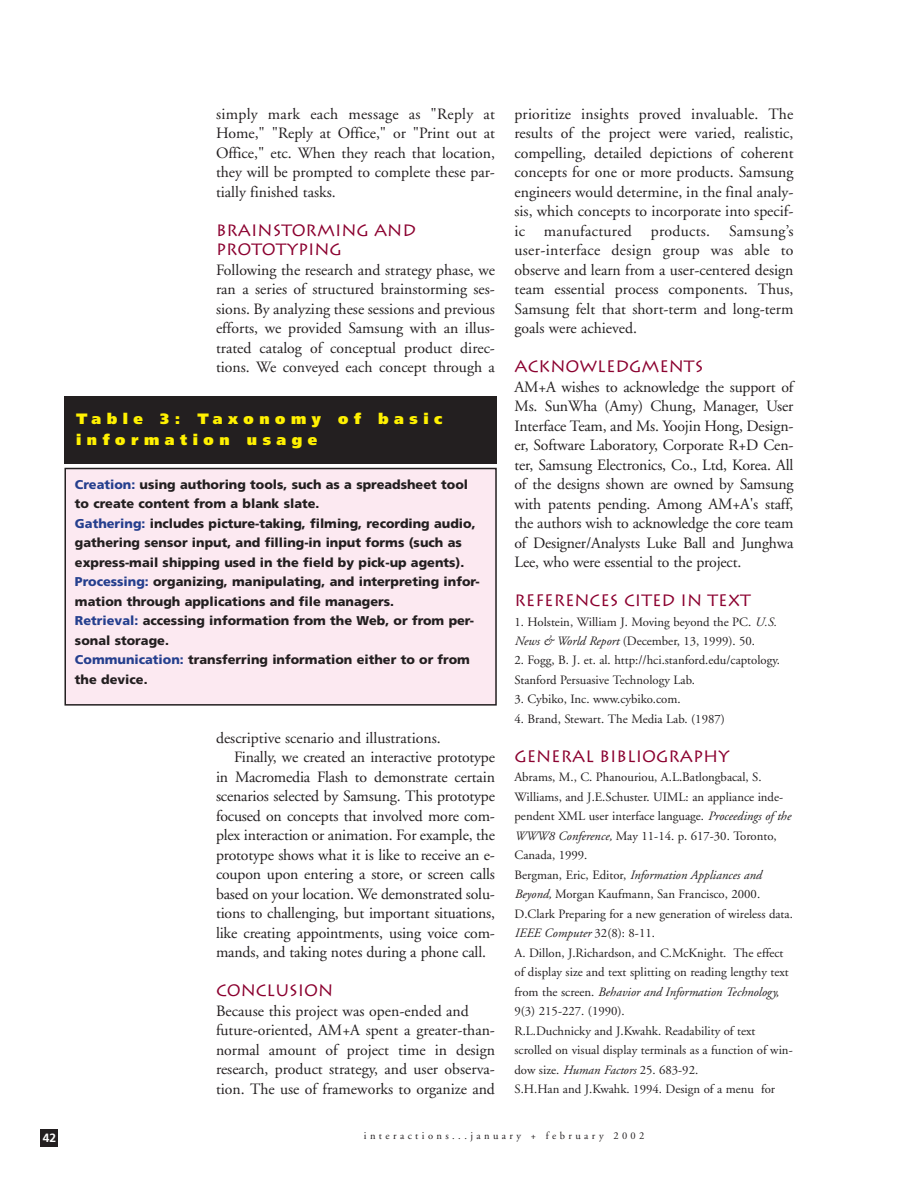
<style>
.page{position:relative;width:918px;height:1188px;background:#fff}
.page>*{position:absolute;margin:0;border:0;box-sizing:border-box;transform-origin:0 0}
.t1{font:16.5px/19.5px "Lithos";color:#8b012f}
.t2{font:15.75px/19.5px "Adobe Garamond";letter-spacing:-.01em;color:#231f20;text-align:justify}
.t3{font:900 15px/21px "Frutiger";letter-spacing:.37em;color:#fff101}
.t4{font:12.75px/19.5px "Adobe Garamond";color:#231f20}
.t5{font:900 12.75px/19.5px "Frutiger";color:#231f20}
.t6{font:700 12px "Frutiger";color:#fff}
.t7{font:10.5px "Adobe Garamond";letter-spacing:.325em;color:#231f20}
.s1{color:#253f8e}
.s2{font-style:italic}
</style>
<div class="page">
<div style="left:40px;top:1130px;width:18px;height:18px;background:#231f20"></div>
<div style="left:64px;top:396px;width:433px;height:68px;background:#231f20"></div>
<div style="left:65px;top:469px;width:431px;height:236px;background:#fce9f1"></div>
<div style="left:64px;top:468px;width:433px;height:238px;border:2px solid #231f20"></div>
<p class="t2" style="left:216px;top:105px;width:281px">simply mark each message as "Reply at Home," "Reply at Office," or "Print out at Office," etc. When they reach that location, they will be prompted to complete these par&shy;tially finished tasks.</p>
<p class="t1" style="left:216px;top:220px;width:202px">BRAINSTORMING AND<br>PROTOTYPING</p>
<p class="t2" style="left:216px;top:261px;width:281px">Following the research and strategy phase, we ran a series of structured brainstorming ses&shy;sions. By analyzing these sessions and previous efforts, we provided Samsung with an illus&shy;trated catalog of conceptual product direc&shy;tions. We conveyed each concept through a</p>
<p class="t3" style="left:76px;top:409px;width:368px">Table 3: Taxonomy of basic information usage</p>
<p class="t5" style="left:75px;top:476px;width:406px"><span class="s1">Creation:</span> using authoring tools, such as a spreadsheet tool to create content from a blank slate.<br><span class="s1">Gathering:</span> includes picture-taking, filming, recording audio, gathering sensor input, and filling-in input forms (such as express-mail shipping used in the field by pick-up agents).<br><span class="s1">Processing:</span> organizing, manipulating, and interpreting infor&shy;mation through applications and file managers.<br><span class="s1">Retrieval:</span> accessing information from the Web, or from per&shy;sonal storage.<br><span class="s1">Communication:</span> transferring information either to or from the device.</p>
<p class="t2" style="left:216px;top:729px;width:226px">descriptive scenario and illustrations.</p>
<p class="t2" style="left:234px;top:749px;width:263px">Finally, we created an interactive prototype</p>
<p class="t2" style="left:216px;top:768px;width:281px">in Macromedia Flash to demonstrate certain</p>
<p class="t2" style="left:216px;top:788px;width:280px">scenarios selected by Samsung. This prototype</p>
<p class="t2" style="left:216px;top:807px;width:280px">focused on concepts that involved more com-</p>
<p class="t2" style="left:216px;top:827px;width:281px">plex interaction or animation. For example, the</p>
<p class="t2" style="left:216px;top:846px;width:280px">prototype shows what it is like to receive an e-</p>
<p class="t2" style="left:216px;top:866px;width:280px">coupon upon entering a store, or screen calls</p>
<p class="t2" style="left:216px;top:885px;width:280px">based on your location. We demonstrated solu-</p>
<p class="t2" style="left:216px;top:905px;width:280px">tions to challenging, but important situations,</p>
<p class="t2" style="left:216px;top:924px;width:280px">like creating appointments, using voice com-</p>
<p class="t2" style="left:216px;top:944px;width:272px">mands, and taking notes during a phone call.</p>
<p class="t1" style="left:216px;top:981px;width:119px">CONCLUSION</p>
<p class="t2" style="left:216px;top:1002px;width:281px;text-align:left">Because this project was open-ended and future-oriented, AM+A spent a greater-than&shy;normal amount of project time in design research, product strategy, and user observa&shy;tion. The use of frameworks to organize and</p>
<p class="t2" style="left:514px;top:105px;width:281px">prioritize insights proved invaluable. The results of the project were varied, realistic, compelling, detailed depictions of coherent concepts for one or more products. Samsung engineers would determine, in the final analy&shy;sis, which concepts to incorporate into specif&shy;ic manufactured products. Samsung’s user-interface design group was able to observe and learn from a user-centered design team essential process components. Thus, Samsung felt that short-term and long-term goals were achieved.</p>
<p class="t1" style="left:514px;top:357px;width:190px">ACKNOWLEDGMENTS</p>
<p class="t2" style="left:514px;top:378px;width:281px">AM+A wishes to acknowledge the support of Ms. SunWha (Amy) Chung, Manager, User Interface Team, and Ms. Yoojin Hong, Design&shy;er, Software Laboratory, Corporate R+D Cen&shy;ter, Samsung Electronics, Co., Ltd, Korea. All of the designs shown are owned by Samsung with patents pending. Among AM+A's staff, the authors wish to acknowledge the core team of Designer/Analysts Luke Ball and Junghwa Lee, who were essential to the project.</p>
<p class="t1" style="left:514px;top:591px;width:238px">REFERENCES CITED IN TEXT</p>
<p class="t4" style="left:514px;top:613px;width:264px">1. Holstein, William J. Moving beyond the PC. <span class="s2">U.S.<br>News &amp; World Report</span> (December, 13, 1999). 50.</p>
<p class="t4" style="left:514px;top:652px;width:267px">2. Fogg, B. J. et. al. http://hci.stanford.edu/captology.<br>Stanford Persuasive Technology Lab.</p>
<p class="t4" style="left:514px;top:691px;width:168px">3. Cybiko, Inc. www.cybiko.com.</p>
<p class="t4" style="left:514px;top:710px;width:212px">4. Brand, Stewart. The Media Lab. (1987)</p>
<p class="t1" style="left:514px;top:747px;width:217px">GENERAL BIBLIOGRAPHY</p>
<p class="t4" style="left:514px;top:769px;width:280px">Abrams, M., C. Phanouriou, A.L.Batlongbacal, S.<br>Williams, and J.E.Schuster. UIML: an appliance inde&shy;pendent XML user interface language. <span class="s2">Proceedings of the WWW8 Conference,</span> May 11-14. p. 617-30. Toronto, Canada, 1999.<br>Bergman, Eric, Editor, <span class="s2">Information Appliances and Beyond,</span> Morgan Kaufmann, San Francisco, 2000.<br>D.Clark Preparing for a new generation of wireless data.<br><span class="s2">IEEE Computer</span> 32(8): 8-11.<br>A. Dillon, J.Richardson, and C.McKnight. The effect of display size and text splitting on reading lengthy text from the screen. <span class="s2">Behavior and Information Technology, </span>9(3) 215-227. (1990).<br>R.L.Duchnicky and J.Kwahk. Readability of text scrolled on visual display terminals as a function of win&shy;dow size. <span class="s2">Human Factors</span> 25. 683-92.<br>S.H.Han and J.Kwahk. 1994. Design of a menu for</p>
<p class="t6" style="left:43px;top:1133px;width:15px">42</p>
<p class="t7" style="left:364px;top:1131px;width:282px">interactions...january + february 2002</p>
</div>
